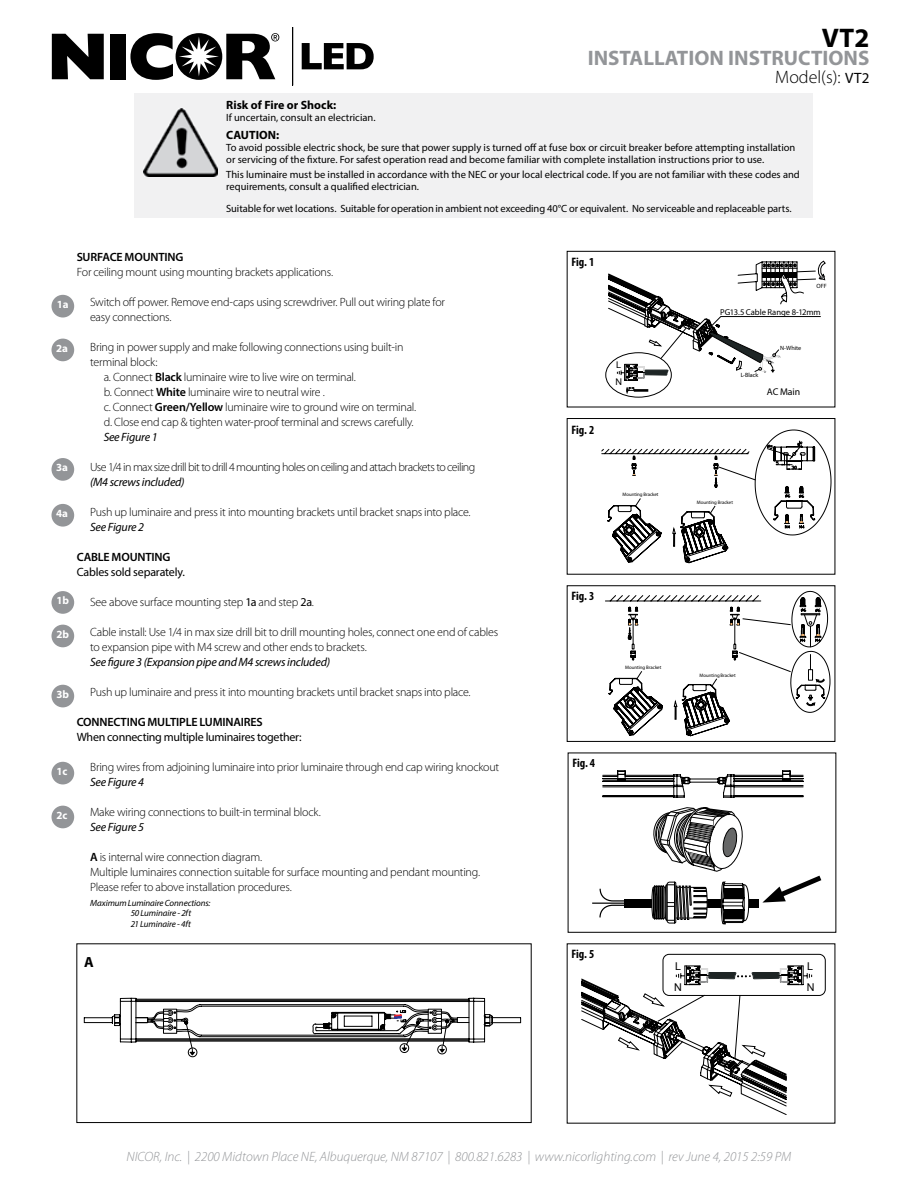
<style>
.page{position:relative;width:918px;height:1188px;background:#fff}
.page>*{position:absolute;margin:0;border:0;box-sizing:border-box;transform-origin:0 0}
.t1{font:700 27px "Myriad Pro";color:#000}
.t2{font:700 21px "Myriad Pro";color:#939598}
.t3{font:300 18px "Myriad Pro";color:#000}
.t4{font:700 14.7px "Myriad Pro";color:#000}
.t5{font:italic 300 13.5px "Myriad Pro";color:#939598}
.t6{font:700 condensed 12.3px "Myriad Pro";letter-spacing:-.005em;color:#000}
.t7{font:300 12px/15px "Myriad Pro";letter-spacing:-.02em;color:#000}
.t8{font:italic 12px "Myriad Pro";letter-spacing:-.02em;color:#000}
.t9{font:300 12px "Myriad Pro";letter-spacing:-.045em;color:#000}
.t10{font:12px "Myriad Pro";letter-spacing:-.02em;color:#000}
.t11{font:600 12px "Myriad Pro";letter-spacing:-.015em;color:#000}
.t12{font:700 12px "Myriad Pro";color:#000}
.t13{font:700 10.95px "Myriad Pro";color:#fff}
.t14{font:10.8px/20.4px "Arial";color:#000}
.t15{font:10.5px/12px "Myriad Pro";color:#000}
.t16{font:9.75px "Myriad Pro";letter-spacing:-.01em;color:#000}
.t17{font:9.15px/17.4px "Arial";color:#000}
.t18{font:italic 9px/10.5px "Myriad Pro";letter-spacing:-.01em;color:#000}
.t19{font:8.55px "Myriad Pro";letter-spacing:-.005em;color:#000}
.t20{font:6.15px "Myriad Pro";letter-spacing:-.005em;color:#000}
.t21{font:4.95px "Myriad Pro";color:#000}
.s1{font-weight:400;font-size:15px}
.s2{font-weight:600}
.s3{font-weight:400}
</style>
<div class="page">
<div style="left:135px;top:93px;width:678px;height:125px;background:#f1f1f2"></div>
<img style="left:144px;top:108px;width:74px;height:69px">
<div style="left:52px;top:295px;width:22px;height:23px;background:#939598;border-radius:50%"></div>
<div style="left:52px;top:591px;width:22px;height:23px;background:#939598;border-radius:50%"></div>
<div style="left:52px;top:762px;width:22px;height:22px;background:#939598;border-radius:50%"></div>
<div style="left:52px;top:339px;width:22px;height:22px;background:#939598;border-radius:50%"></div>
<div style="left:52px;top:625px;width:22px;height:22px;background:#939598;border-radius:50%"></div>
<div style="left:52px;top:806px;width:22px;height:22px;background:#939598;border-radius:50%"></div>
<div style="left:52px;top:458px;width:22px;height:23px;background:#939598;border-radius:50%"></div>
<div style="left:52px;top:685px;width:22px;height:22px;background:#939598;border-radius:50%"></div>
<div style="left:52px;top:504px;width:22px;height:23px;background:#939598;border-radius:50%"></div>
<svg style="left:302px;top:43px;width:72px;height:26px"></svg>
<svg style="left:130px;top:33px;width:43px;height:47px"></svg>
<div style="left:110px;top:34px;width:16px;height:45px;background:#000"></div>
<svg style="left:52px;top:34px;width:52px;height:45px"></svg>
<div style="left:176px;top:33px;width:46px;height:47px;background:#000;border-radius:50%"></div>
<svg style="left:179px;top:37px;width:40px;height:39px"></svg>
<svg style="left:226px;top:33px;width:53px;height:46px"></svg>
<hr style="left:293px;top:27px;width:1px;height:58px;background:#000">
<div style="left:606px;top:353px;width:65px;height:44px;border:1px solid #000;border-radius:50%"></div>
<svg style="left:608px;top:261px;width:218px;height:132px"></svg>
<div style="left:567px;top:251px;width:268px;height:156px;border:1px solid #000"></div>
<svg style="left:601px;top:430px;width:230px;height:133px"></svg>
<div style="left:567px;top:418px;width:268px;height:156px;border:1px solid #000"></div>
<svg style="left:605px;top:591px;width:225px;height:145px"></svg>
<div style="left:567px;top:586px;width:268px;height:156px;border:1px solid #000"></div>
<svg style="left:84px;top:998px;width:437px;height:59px"></svg>
<svg style="left:581px;top:963px;width:231px;height:152px"></svg>
<div style="left:663px;top:954px;width:162px;height:42px;border:1px solid #000;border-radius:6px"></div>
<div style="left:77px;top:944px;width:454px;height:179px;border:1px solid #000"></div>
<div style="left:624px;top:899px;width:134px;height:8px;background:#000"></div>
<svg style="left:599px;top:888px;width:31px;height:30px"></svg>
<hr style="left:592px;top:903px;width:34px;height:1px;background:#000">
<svg style="left:651px;top:882px;width:56px;height:41px"></svg>
<svg style="left:653px;top:807px;width:90px;height:65px"></svg>
<svg style="left:721px;top:882px;width:28px;height:42px"></svg>
<svg style="left:762px;top:875px;width:60px;height:28px"></svg>
<svg style="left:603px;top:771px;width:200px;height:27px"></svg>
<h1 class="t1" style="left:822px;top:21px;width:49px">VT2</h1>
<h2 class="t2" style="left:588px;top:44px;width:283px">INSTALLATION INSTRUCTIONS</h2>
<h3 class="t3" style="left:775px;top:66px;width:96px">Model(s): <span class="s1">VT2</span></h3>
<p class="t12" style="left:226px;top:97px;width:112px">Risk of Fire or Shock:</p>
<p class="t15" style="left:226px;top:111px;width:151px">If uncertain, consult an electrician.</p>
<p class="t12" style="left:226px;top:127px;width:54px">CAUTION:</p>
<p class="t15" style="left:226px;top:141px;width:571px">To avoid possible electric shock, be sure that power supply is turned off at fuse box or circuit breaker before attempting installation or servicing of the fixture. For safest operation read and become familiar with complete installation instructions prior to use.</p>
<p class="t15" style="left:226px;top:168px;width:575px">This luminaire must be installed in accordance with the NEC or your local electrical code. If you are not familiar with these codes and requirements, consult a qualified electrician.</p>
<p class="t15" style="left:226px;top:202px;width:567px">Suitable for wet locations. Suitable for operation in ambient not exceeding 40°C or equivalent. No serviceable and replaceable parts.</p>
<p class="t13" style="left:57px;top:297px;width:13px">1a</p>
<p class="t13" style="left:56px;top:341px;width:13px">2a</p>
<p class="t13" style="left:56px;top:461px;width:13px">3a</p>
<p class="t13" style="left:56px;top:506px;width:13px">4a</p>
<p class="t13" style="left:57px;top:594px;width:14px">1b</p>
<p class="t13" style="left:57px;top:627px;width:14px">2b</p>
<p class="t13" style="left:57px;top:687px;width:14px">3b</p>
<p class="t13" style="left:57px;top:764px;width:13px">1c</p>
<p class="t13" style="left:57px;top:808px;width:13px">2c</p>
<p class="t11" style="left:77px;top:249px;width:108px">SURFACE MOUNTING</p>
<p class="t7" style="left:77px;top:264px;width:258px">For ceiling mount using mounting brackets applications.</p>
<p class="t7" style="left:90px;top:294px;width:356px">Switch off power. Remove end-caps using screwdriver. Pull out wiring plate for easy connections.</p>
<p class="t7" style="left:90px;top:339px;width:315px">Bring in power supply and make following connections using built-in</p>
<p class="t7" style="left:90px;top:354px;width:69px">terminal block:</p>
<p class="t7" style="left:104px;top:369px;width:254px">a. Connect <span class="s2">Black</span> luminaire wire to live wire on terminal.</p>
<p class="t7" style="left:104px;top:384px;width:223px">b. Connect <span class="s2">White</span> luminaire wire to neutral wire .</p>
<p class="t7" style="left:104px;top:399px;width:314px">c. Connect <span class="s2">Green/Yellow</span> luminaire wire to ground wire on terminal.</p>
<p class="t7" style="left:104px;top:414px;width:312px">d. Close end cap &amp; tighten water-proof terminal and screws carefully.</p>
<p class="t8" style="left:104px;top:430px;width:55px">See Figure 1</p>
<p class="t9" style="left:90px;top:460px;width:387px">Use 1/4 in max size drill bit to drill 4 mounting holes on ceiling and attach brackets to ceiling</p>
<p class="t8" style="left:90px;top:475px;width:96px">(M4 screws included)</p>
<p class="t7" style="left:90px;top:504px;width:382px">Push up luminaire and press it into mounting brackets until bracket snaps into place.</p>
<p class="t8" style="left:90px;top:520px;width:55px">See Figure 2</p>
<p class="t11" style="left:77px;top:549px;width:95px">CABLE MOUNTING</p>
<p class="t10" style="left:77px;top:565px;width:110px">Cables sold separately.</p>
<p class="t7" style="left:90px;top:594px;width:225px">See above surface mounting step <span class="s3">1a</span> and step <span class="s3">2a</span>.</p>
<p class="t7" style="left:90px;top:624px;width:410px">Cable install: Use 1/4 in max size drill bit to drill mounting holes, connect one end of cables to expansion pipe with M4 screw and other ends to brackets.</p>
<p class="t8" style="left:90px;top:655px;width:241px">See figure 3 (Expansion pipe and M4 screws included)</p>
<p class="t7" style="left:90px;top:684px;width:382px">Push up luminaire and press it into mounting brackets until bracket snaps into place.</p>
<p class="t11" style="left:77px;top:714px;width:188px">CONNECTING MULTIPLE LUMINAIRES</p>
<p class="t10" style="left:77px;top:730px;width:226px">When connecting multiple luminaires together:</p>
<p class="t7" style="left:90px;top:759px;width:411px">Bring wires from adjoining luminaire into prior luminaire through end cap wiring knockout</p>
<p class="t8" style="left:90px;top:775px;width:55px">See Figure 4</p>
<p class="t7" style="left:90px;top:804px;width:232px">Make wiring connections to built-in terminal block.</p>
<p class="t8" style="left:90px;top:820px;width:55px">See Figure 5</p>
<p class="t7" style="left:90px;top:849px;width:392px"><span class="s2">A</span> is internal wire connection diagram.<br>Multiple luminaires connection suitable for surface mounting and pendant mounting.<br>Please refer to above installation procedures.</p>
<p class="t18" style="left:131px;top:898px;width:81px;text-indent:-40px">Maximum Luminaire Connections:<br>50 Luminaire - 2ft<br>21 Luminaire - 4ft</p>
<p class="t4" style="left:84px;top:952px;width:11px">A</p>
<p class="t6" style="left:571px;top:254px;width:24px">Fig. 1</p>
<p class="t6" style="left:571px;top:422px;width:24px">Fig. 2</p>
<p class="t17" style="left:615px;top:356px;width:8px">L<br>N</p>
<p class="t21" style="left:622px;top:492px;width:38px">Mounting Bracket</p>
<p class="t6" style="left:571px;top:588px;width:24px">Fig. 3</p>
<p class="t21" style="left:625px;top:664px;width:38px">Mounting Bracket</p>
<p class="t6" style="left:572px;top:755px;width:24px">Fig. 4</p>
<p class="t20" style="left:817px;top:282px;width:12px">OFF</p>
<p class="t19" style="left:720px;top:307px;width:102px">PG13.5 Cable Range 8-12mm</p>
<p class="t20" style="left:780px;top:344px;width:23px">N-White</p>
<p class="t16" style="left:767px;top:386px;width:35px">AC Main</p>
<p class="t20" style="left:741px;top:371px;width:19px">L-Black</p>
<p class="t21" style="left:697px;top:499px;width:38px">Mounting Bracket</p>
<p class="t21" style="left:700px;top:672px;width:38px">Mounting Bracket</p>
<p class="t6" style="left:571px;top:946px;width:24px">Fig. 5</p>
<p class="t14" style="left:674px;top:956px;width:9px">L<br>N</p>
<p class="t14" style="left:807px;top:956px;width:9px">L<br>N</p>
<p class="t5" style="left:127px;top:1148px;width:666px">NICOR, Inc. | 2200 Midtown Place NE, Albuquerque, NM 87107 | 800.821.6283 | www.nicorlighting.com | rev June 4, 2015 2:59 PM</p>
</div>
